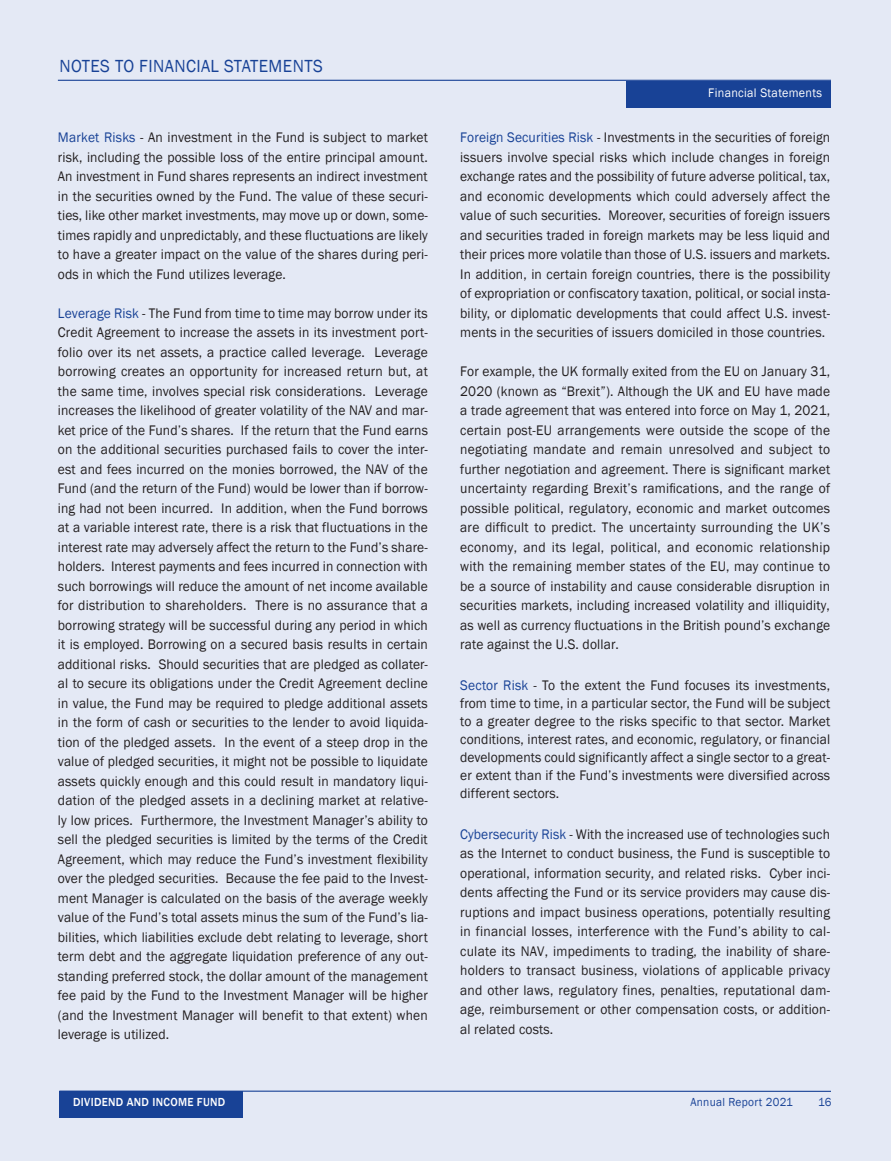
<style>
.page{position:relative;width:891px;height:1161px;background:#e4e9f5}
.page>*{position:absolute;margin:0;border:0;box-sizing:border-box;transform-origin:0 0}
.t1{font:18px "Franklin Gothic";letter-spacing:.025em;color:#184296;scale:.95 1}
.t2{font:14.25px/19.5px "Franklin Gothic";letter-spacing:.01em;color:#231f20;text-align:justify;scale:.95 1}
.t3{font:12.75px "Franklin Gothic";letter-spacing:.025em;color:#fff;scale:.95 1}
.t4{font:500 12px "Franklin Gothic";letter-spacing:.025em;color:#fff;scale:.95 1}
.t5{font:12px "Franklin Gothic";letter-spacing:.025em;color:#184296;scale:.95 1}
.s1{color:#184296}
</style>
<div class="page">
<hr style="left:58px;top:80px;width:773px;height:1px;background:#184296">
<div style="left:626px;top:81px;width:205px;height:27px;background:#184296"></div>
<div style="left:59px;top:1091px;width:184px;height:27px;background:#184296"></div>
<hr style="left:59px;top:1091px;width:772px;height:1px;background:#184296">
<p class="t1" style="left:59px;top:55px;width:279px">NOTES TO FINANCIAL STATEMENTS</p>
<p class="t2" style="left:58px;top:128px;width:391px"><span class="s1">Market Risks</span> - An investment in the Fund is subject to market risk, including the possible loss of the entire principal amount.<br>An investment in Fund shares represents an indirect investment in the securities owned by the Fund. The value of these securi&shy;ties, like other market investments, may move up or down, some&shy;times rapidly and unpredictably, and these fluctuations are likely to have a greater impact on the value of the shares during peri&shy;ods in which the Fund utilizes leverage.</p>
<p class="t2" style="left:58px;top:304px;width:391px"><span class="s1">Leverage Risk</span> - The Fund from time to time may borrow under its Credit Agreement to increase the assets in its investment port&shy;folio over its net assets, a practice called leverage. Leverage borrowing creates an opportunity for increased return but, at the same time, involves special risk considerations. Leverage increases the likelihood of greater volatility of the NAV and mar&shy;ket price of the Fund’s shares. If the return that the Fund earns on the additional securities purchased fails to cover the inter&shy;est and fees incurred on the monies borrowed, the NAV of the Fund (and the return of the Fund) would be lower than if borrow&shy;ing had not been incurred. In addition, when the Fund borrows at a variable interest rate, there is a risk that fluctuations in the interest rate may adversely affect the return to the Fund’s share&shy;holders. Interest payments and fees incurred in connection with such borrowings will reduce the amount of net income available for distribution to shareholders. There is no assurance that a borrowing strategy will be successful during any period in which it is employed. Borrowing on a secured basis results in certain additional risks. Should securities that are pledged as collater&shy;al to secure its obligations under the Credit Agreement decline in value, the Fund may be required to pledge additional assets in the form of cash or securities to the lender to avoid liquida&shy;tion of the pledged assets. In the event of a steep drop in the value of pledged securities, it might not be possible to liquidate assets quickly enough and this could result in mandatory liqui&shy;dation of the pledged assets in a declining market at relative&shy;ly low prices. Furthermore, the Investment Manager’s ability to sell the pledged securities is limited by the terms of the Credit Agreement, which may reduce the Fund’s investment flexibility over the pledged securities. Because the fee paid to the Invest&shy;ment Manager is calculated on the basis of the average weekly value of the Fund’s total assets minus the sum of the Fund’s lia&shy;bilities, which liabilities exclude debt relating to leverage, short term debt and the aggregate liquidation preference of any out&shy;standing preferred stock, the dollar amount of the management fee paid by the Fund to the Investment Manager will be higher (and the Investment Manager will benefit to that extent) when leverage is utilized.</p>
<p class="t3" style="left:708px;top:85px;width:121px">Financial Statements</p>
<p class="t2" style="left:460px;top:128px;width:391px"><span class="s1">Foreign Securities Risk</span> - Investments in the securities of foreign issuers involve special risks which include changes in foreign exchange rates and the possibility of future adverse political, tax, and economic developments which could adversely affect the value of such securities. Moreover, securities of foreign issuers and securities traded in foreign markets may be less liquid and their prices more volatile than those of U.S. issuers and markets.<br>In addition, in certain foreign countries, there is the possibility of expropriation or confiscatory taxation, political, or social insta&shy;bility, or diplomatic developments that could affect U.S. invest&shy;ments in the securities of issuers domiciled in those countries.</p>
<p class="t2" style="left:460px;top:362px;width:391px">For example, the UK formally exited from the EU on January 31, 2020 (known as “Brexit”). Although the UK and EU have made a trade agreement that was entered into force on May 1, 2021, certain post-EU arrangements were outside the scope of the negotiating mandate and remain unresolved and subject to further negotiation and agreement. There is significant market uncertainty regarding Brexit’s ramifications, and the range of possible political, regulatory, economic and market outcomes are difficult to predict. The uncertainty surrounding the UK’s economy, and its legal, political, and economic relationship with the remaining member states of the EU, may continue to be a source of instability and cause considerable disruption in securities markets, including increased volatility and illiquidity, as well as currency fluctuations in the British pound’s exchange rate against the U.S. dollar.</p>
<p class="t2" style="left:460px;top:676px;width:391px;line-height:18px"><span class="s1">Sector Risk</span> - To the extent the Fund focuses its investments, from time to time, in a particular sector, the Fund will be subject to a greater degree to the risks specific to that sector. Market conditions, interest rates, and economic, regulatory, or financial developments could significantly affect a single sector to a great&shy;er extent than if the Fund’s investments were diversified across different sectors.</p>
<p class="t2" style="left:460px;top:825px;width:391px"><span class="s1">Cybersecurity Risk</span> - With the increased use of technologies such as the Internet to conduct business, the Fund is susceptible to operational, information security, and related risks. Cyber inci&shy;dents affecting the Fund or its service providers may cause dis&shy;ruptions and impact business operations, potentially resulting in financial losses, interference with the Fund’s ability to cal&shy;culate its NAV, impediments to trading, the inability of share&shy;holders to transact business, violations of applicable privacy and other laws, regulatory fines, penalties, reputational dam&shy;age, reimbursement or other compensation costs, or addition&shy;al related costs.</p>
<p class="t4" style="left:73px;top:1094px;width:162px">DIVIDEND AND INCOME FUND</p>
<p class="t5" style="left:690px;top:1094px;width:109px">Annual Report 2021</p>
<p class="t5" style="left:818px;top:1094px;width:15px">16</p>
</div>
